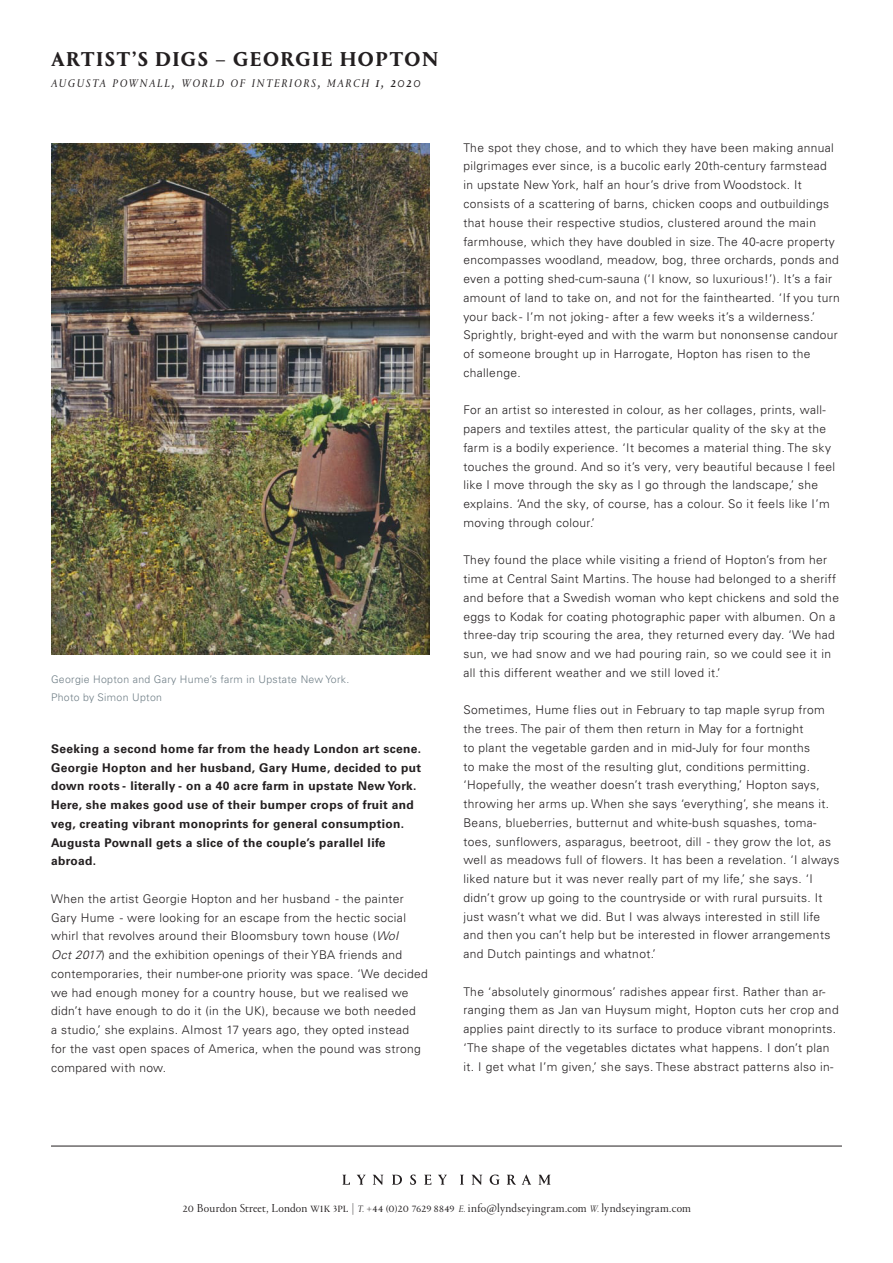
<style>
.page{position:relative;width:893px;height:1263px;background:#fff}
.page>*{position:absolute;margin:0;border:0;box-sizing:border-box;transform-origin:0 0}
.t1{font:700 21px "Portrait";letter-spacing:.07em;color:#231f20}
.Cataloguing{font:300 12px/18.8px "Univers LT Pro 45";letter-spacing:.03em;color:#231f20}
.Cataloguing-2{font:700 12px/18.8px "Univers LT Pro 65";letter-spacing:.03em;color:#231f20}
.t2{font:300 12px "Portrait";letter-spacing:.015em;color:#231f20}
.t3{font:italic 11.55px "Portrait";letter-spacing:.145em;color:#231f20}
.t4{font:300 10.5px "Univers LT Pro 45";letter-spacing:.03em;color:#6f7e86}
.s1{font-size:16.5px}
.s2{font-style:italic}
.s3{font-style:italic;font-size:9.75px}
</style>
<div class="page">
<img style="left:51px;top:143px;width:378px;height:511px">
<svg style="left:538px;top:1175px;width:13px;height:10px"></svg>
<svg style="left:522px;top:1174px;width:9px;height:11px"></svg>
<svg style="left:507px;top:1175px;width:9px;height:10px"></svg>
<svg style="left:490px;top:1174px;width:10px;height:11px"></svg>
<svg style="left:472px;top:1175px;width:10px;height:10px"></svg>
<svg style="left:460px;top:1175px;width:4px;height:10px"></svg>
<svg style="left:438px;top:1175px;width:9px;height:10px"></svg>
<svg style="left:424px;top:1175px;width:7px;height:10px"></svg>
<svg style="left:410px;top:1174px;width:6px;height:11px"></svg>
<svg style="left:392px;top:1175px;width:10px;height:10px"></svg>
<svg style="left:373px;top:1175px;width:10px;height:10px"></svg>
<svg style="left:357px;top:1175px;width:9px;height:10px"></svg>
<svg style="left:342px;top:1175px;width:8px;height:10px"></svg>
<hr style="left:51px;top:1146px;width:791px;height:1px;background:#231f20">
<p class="t1" style="left:51px;top:45px;width:389px">ARTIST’S DIGS – GEORGIE HOPTON</p>
<p class="t3" style="left:51px;top:76px;width:371px">AUGUSTA POWNALL<span class="s1">,</span> WORLD OF INTERIORS<span class="s1">,</span> MARCH <span class="s1">1, 2020</span></p>
<p class="t4" style="left:51px;top:673px;width:300px">Georgie Hopton and Gary Hume’s farm in Upstate New York.</p>
<p class="t4" style="left:51px;top:691px;width:112px">Photo by Simon Upton</p>
<p class="Cataloguing-2" style="left:51px;top:739px;width:372px">Seeking a second home far from the heady London art scene.<br>Georgie Hopton and her husband, Gary Hume, decided to put down roots - literally - on a 40 acre farm in upstate New York.<br>Here, she makes good use of their bumper crops of fruit and veg, creating vibrant monoprints for general consumption.<br>Augusta Pownall gets a slice of the couple’s parallel life abroad.</p>
<p class="Cataloguing" style="left:51px;top:889px;width:378px">When the artist Georgie Hopton and her husband - the painter Gary Hume - were looking for an escape from the hectic social whirl that revolves around their Bloomsbury town house (<span class="s2">WoI<br>Oct 2017</span>) and the exhibition openings of their YBA friends and contemporaries, their number-one priority was space. ‘We decided we had enough money for a country house, but we realised we didn’t have enough to do it (in the UK), because we both needed<br>a studio,’ she explains. AImost 17 years ago, they opted instead<br>for the vast open spaces of America, when the pound was strong compared with now.</p>
<p class="Cataloguing" style="left:463px;top:138px;width:378px">The spot they chose, and to which they have been making annual pilgrimages ever since, is a bucolic early 20th-century farmstead<br>in upstate New York, half an hour’s drive from Woodstock. It consists of a scattering of barns, chicken coops and outbuildings that house their respective studios, clustered around the main farmhouse, which they have doubled in size. The 40-acre property encompasses woodland, meadow, bog, three orchards, ponds and even a potting shed-cum-sauna (‘I know, so luxurious!’). It’s a fair amount of land to take on, and not for the fainthearted. ‘If you turn your back - I’m not joking - after a few weeks it’s a wilderness.’ Sprightly, bright-eyed and with the warm but nononsense candour of someone brought up in Harrogate, Hopton has risen to the challenge.</p>
<p class="Cataloguing" style="left:463px;top:401px;width:373px">For an artist so interested in colour, as her collages, prints, wall&shy;papers and textiles attest, the particular quality of the sky at the farm is a bodily experience. ‘It becomes a material thing. The sky touches the ground. And so it’s very, very beautiful because I feel like I move through the sky as I go through the landscape,’ she explains. ‘And the sky, of course, has a colour. So it feels like I’m moving through colour.’</p>
<p class="Cataloguing" style="left:463px;top:551px;width:377px">They found the place while visiting a friend of Hopton’s from her time at Central Saint Martins. The house had belonged to a sheriff and before that a Swedish woman who kept chickens and sold the eggs to Kodak for coating photographic paper with albumen. On a three-day trip scouring the area, they returned every day. ‘We had sun, we had snow and we had pouring rain, so we could see it in all this different weather and we still loved it.’</p>
<p class="Cataloguing" style="left:463px;top:701px;width:377px">Sometimes, Hume flies out in February to tap maple syrup from the trees. The pair of them then return in May for a fortnight<br>to plant the vegetable garden and in mid-July for four months<br>to make the most of the resulting glut, conditions permitting. ‘Hopefully, the weather doesn’t trash everything,’ Hopton says, throwing her arms up. When she says ‘everything’, she means it.<br>Beans, blueberries, butternut and white-bush squashes, toma&shy;toes, sunflowers, asparagus, beetroot, dill - they grow the lot, as well as meadows full of flowers. It has been a revelation. ‘I always liked nature but it was never really part of my life,’ she says. ‘I didn’t grow up going to the countryside or with rural pursuits. It just wasn’t what we did. But I was always interested in still life and then you can’t help but be interested in flower arrangements and Dutch paintings and whatnot.’</p>
<p class="Cataloguing" style="left:463px;top:982px;width:377px">The ‘absolutely ginormous’ radishes appear first. Rather than ar&shy;ranging them as Jan van Huysum might, Hopton cuts her crop and applies paint directly to its surface to produce vibrant monoprints. ‘The shape of the vegetables dictates what happens. I don’t plan it. I get what I’m given,’ she says. These abstract patterns also in-</p>
<p class="t2" style="left:183px;top:1200px;width:510px">20 Bourdon Street, London W1K 3PL | <span class="s3">T.</span> +44 (0)20 7629 8849 <span class="s3">E.</span> info@lyndseyingram.com <span class="s3">W.</span> lyndseyingram.com</p>
</div>
